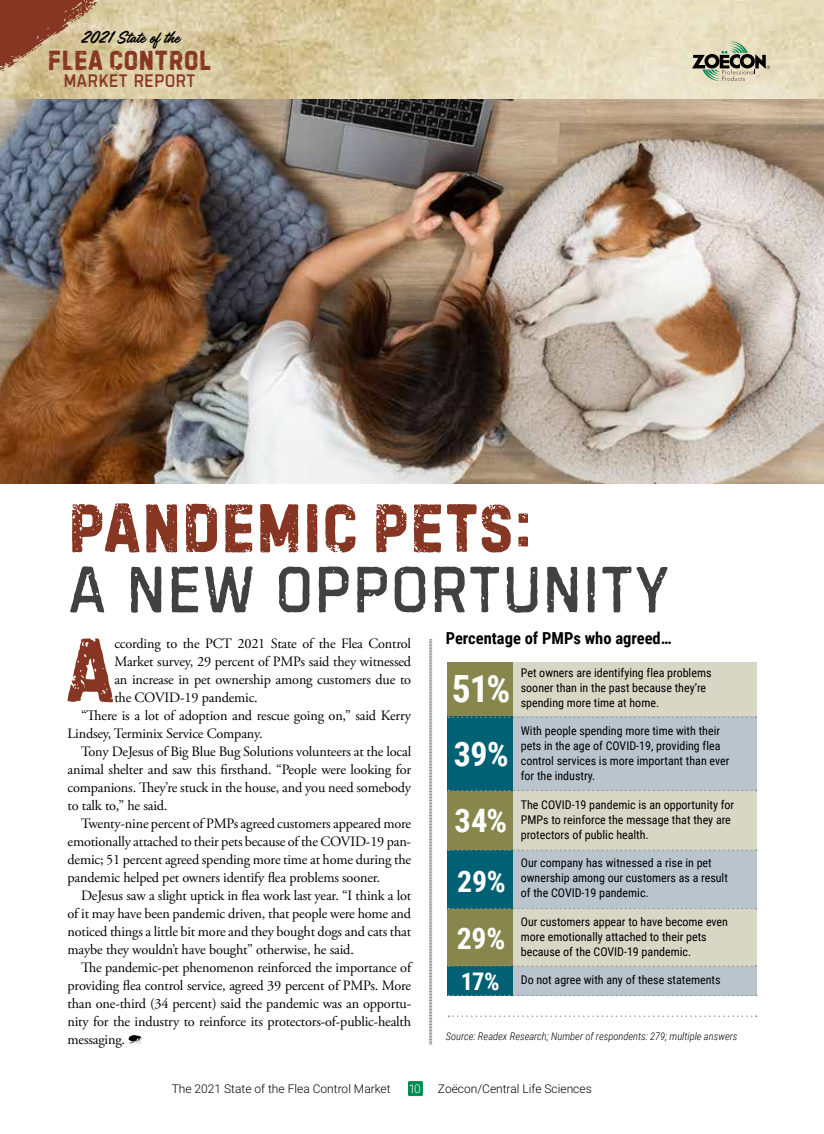
<style>
.page{position:relative;width:824px;height:1134px;background:#fff}
.page>*{position:absolute;margin:0;border:0;box-sizing:border-box;transform-origin:0 0}
.t1{font:96.75px "Handelson Six";color:#863623}
.t2{font:73.95px "Handelson Five";color:#414042}
.t3{font:73.95px "Handelson Six";color:#863623}
.t4{font:700 37.5px "Roboto Condensed";color:#fff}
.t5{font:700 33.75px "Roboto Condensed";color:#fff}
.t6{font:700 32.4px "Roboto Condensed";color:#fff}
.t7{font:29.7px "Handelson Six";color:#863623}
.t8{font:700 29.7px/57.6px "Roboto Condensed";color:#fff}
.t9{font:700 24.3px "Roboto Condensed";color:#fff}
.t10{font:20.55px "Handelson Five";color:#863623}
.t11{font:19.2px "Handelson One";color:#000}
.t12{font:700 16.5px "Roboto Condensed";color:#000}
.t13{font:14.25px "Adobe Garamond Pro";letter-spacing:-.015em;color:#000}
.t14{font:12px/15px "Roboto Condensed";color:#000}
.t15{font:300 12px "Roboto";color:#000}
.t16{font:300 12px "Roboto";color:#fff}
.t17{font:italic 300 10.5px "Roboto Condensed";color:#000}
</style>
<div class="page">
<img style="left:0;top:98px;width:824px;height:386px">
<img style="left:159px;top:0;width:665px;height:98px">
<div style="left:481px;top:662px;width:275px;height:55px;background:#d8d6c4"></div>
<div style="left:481px;top:791px;width:275px;height:59px;background:#d8d6c4"></div>
<div style="left:481px;top:909px;width:275px;height:58px;background:#d8d6c4"></div>
<div style="left:481px;top:717px;width:275px;height:74px;background:#b9c4cd"></div>
<div style="left:481px;top:850px;width:275px;height:59px;background:#b9c4cd"></div>
<div style="left:481px;top:966px;width:275px;height:30px;background:#b9c4cd"></div>
<div style="left:447px;top:662px;width:65px;height:55px;background:#87874d"></div>
<div style="left:447px;top:791px;width:65px;height:59px;background:#87874d"></div>
<div style="left:447px;top:909px;width:65px;height:58px;background:#87874d"></div>
<div style="left:447px;top:717px;width:65px;height:74px;background:#006174"></div>
<div style="left:447px;top:850px;width:65px;height:59px;background:#006174"></div>
<div style="left:447px;top:966px;width:65px;height:30px;background:#006174"></div>
<div style="left:408px;top:1081px;width:15px;height:15px;background:#008b54;border-radius:2px"></div>
<svg style="left:692px;top:40px;width:78px;height:42px"></svg>
<img style="left:0;top:0;width:159px;height:199px">
<svg style="left:128px;top:1035px;width:14px;height:9px"></svg>
<svg style="left:429px;top:639px;width:3px;height:406px"></svg>
<svg style="left:448px;top:717px;width:308px;height:1px"></svg>
<svg style="left:448px;top:790px;width:308px;height:1px"></svg>
<svg style="left:448px;top:849px;width:308px;height:2px"></svg>
<svg style="left:448px;top:908px;width:308px;height:1px"></svg>
<svg style="left:448px;top:965px;width:308px;height:2px"></svg>
<svg style="left:448px;top:995px;width:308px;height:1px"></svg>
<svg style="left:448px;top:1015px;width:308px;height:2px"></svg>
<h3 class="t11" style="left:80px;top:27px;width:100px">2021 State of the</h3>
<h3 class="t7" style="left:47px;top:43px;width:166px">FLEA CONTROL</h3>
<h3 class="t10" style="left:63px;top:70px;width:134px">MARKET REPORT</h3>
<h2 class="t3" style="left:68px;top:485px;width:466px">PANDEMIC PETS:</h2>
<h2 class="t2" style="left:68px;top:551px;width:322px">A NEW OPPORT</h2>
<h2 class="t2" style="left:502px;top:551px;width:169px">UNITY</h2>
<h1 class="t1" style="left:65px;top:614px;width:52px">A</h1>
<p class="t13" style="left:114px;top:635px;width:298px">ccording to the PCT 2021 State of the Flea Control</p>
<p class="t12" style="left:446px;top:627px;width:227px">Percentage of PMPs who agreed…</p>
<h3 class="t4" style="left:452px;top:662px;width:60px">51%</h3>
<h3 class="t5" style="left:453px;top:731px;width:57px">39%</h3>
<p class="t13" style="left:114px;top:653px;width:298px">Market survey, 29 percent of PMPs said they witnessed</p>
<p class="t13" style="left:114px;top:671px;width:298px">an increase in pet ownership among customers due to</p>
<p class="t13" style="left:114px;top:689px;width:145px">the COVID-19 pandemic.</p>
<p class="t13" style="left:81px;top:707px;width:331px">“There is a lot of adoption and rescue going on,” said Kerry</p>
<p class="t13" style="left:68px;top:725px;width:196px">Lindsey, Terminix Service Company.</p>
<p class="t13" style="left:81px;top:743px;width:331px">Tony DeJesus of Big Blue Bug Solutions volunteers at the local</p>
<p class="t13" style="left:68px;top:761px;width:345px">animal shelter and saw this firsthand. “People were looking for</p>
<p class="t13" style="left:68px;top:779px;width:345px">companions. They’re stuck in the house, and you need somebody</p>
<p class="t13" style="left:68px;top:797px;width:101px">to talk to,” he said.</p>
<p class="t13" style="left:81px;top:815px;width:331px">Twenty-nine percent of PMPs agreed customers appeared more</p>
<p class="t13" style="left:68px;top:833px;width:345px">emotionally attached to their pets because of the COVID-19 pan-</p>
<p class="t13" style="left:68px;top:851px;width:345px">demic; 51 percent agreed spending more time at home during the</p>
<p class="t13" style="left:68px;top:869px;width:314px">pandemic helped pet owners identify flea problems sooner.</p>
<p class="t13" style="left:81px;top:887px;width:331px">DeJesus saw a slight uptick in flea work last year. “I think a lot</p>
<p class="t13" style="left:68px;top:905px;width:345px">of it may have been pandemic driven, that people were home and</p>
<p class="t13" style="left:68px;top:923px;width:345px">noticed things a little bit more and they bought dogs and cats that</p>
<p class="t13" style="left:68px;top:941px;width:288px">maybe they wouldn’t have bought” otherwise, he said.</p>
<p class="t13" style="left:81px;top:959px;width:331px">The pandemic-pet phenomenon reinforced the importance of</p>
<p class="t13" style="left:68px;top:977px;width:345px">providing flea control service, agreed 39 percent of PMPs. More</p>
<p class="t13" style="left:68px;top:995px;width:345px">than one-third (34 percent) said the pandemic was an opportu-</p>
<p class="t13" style="left:68px;top:1013px;width:345px">nity for the industry to reinforce its protectors-of-public-health</p>
<p class="t13" style="left:68px;top:1031px;width:59px">messaging.</p>
<p class="t17" style="left:446px;top:1029px;width:293px">Source: Readex Research; Number of respondents: 279; multiple answers</p>
<p class="t14" style="left:521px;top:665px;width:192px">Pet owners are identifying flea problems sooner than in the past because they’re spending more time at home.</p>
<p class="t14" style="left:521px;top:723px;width:210px">With people spending more time with their pets in the age of COVID-19, providing flea control services is more important than ever for the industry.</p>
<p class="t14" style="left:521px;top:797px;width:215px">The COVID-19 pandemic is an opportunity for<br>PMPs to reinforce the message that they are protectors of public health.</p>
<p class="t14" style="left:521px;top:855px;width:209px">Our company has witnessed a rise in pet ownership among our customers as a result of the COVID-19 pandemic.</p>
<p class="t14" style="left:521px;top:914px;width:209px">Our customers appear to have become even more emotionally attached to their pets because of the COVID-19 pandemic.</p>
<p class="t14" style="left:521px;top:972px;width:201px">Do not agree with any of these statements</p>
<h3 class="t6" style="left:454px;top:798px;width:54px">34%</h3>
<h3 class="t8" style="left:457px;top:851px;width:50px">29%<br>29%</h3>
<h3 class="t9" style="left:461px;top:965px;width:40px">17%</h3>
<p class="t15" style="left:172px;top:1080px;width:220px">The 2021 State of the Flea Control Market</p>
<p class="t16" style="left:408px;top:1080px;width:14px">10</p>
<p class="t15" style="left:438px;top:1080px;width:155px">Zoëcon/Central Life Sciences</p>
</div>
